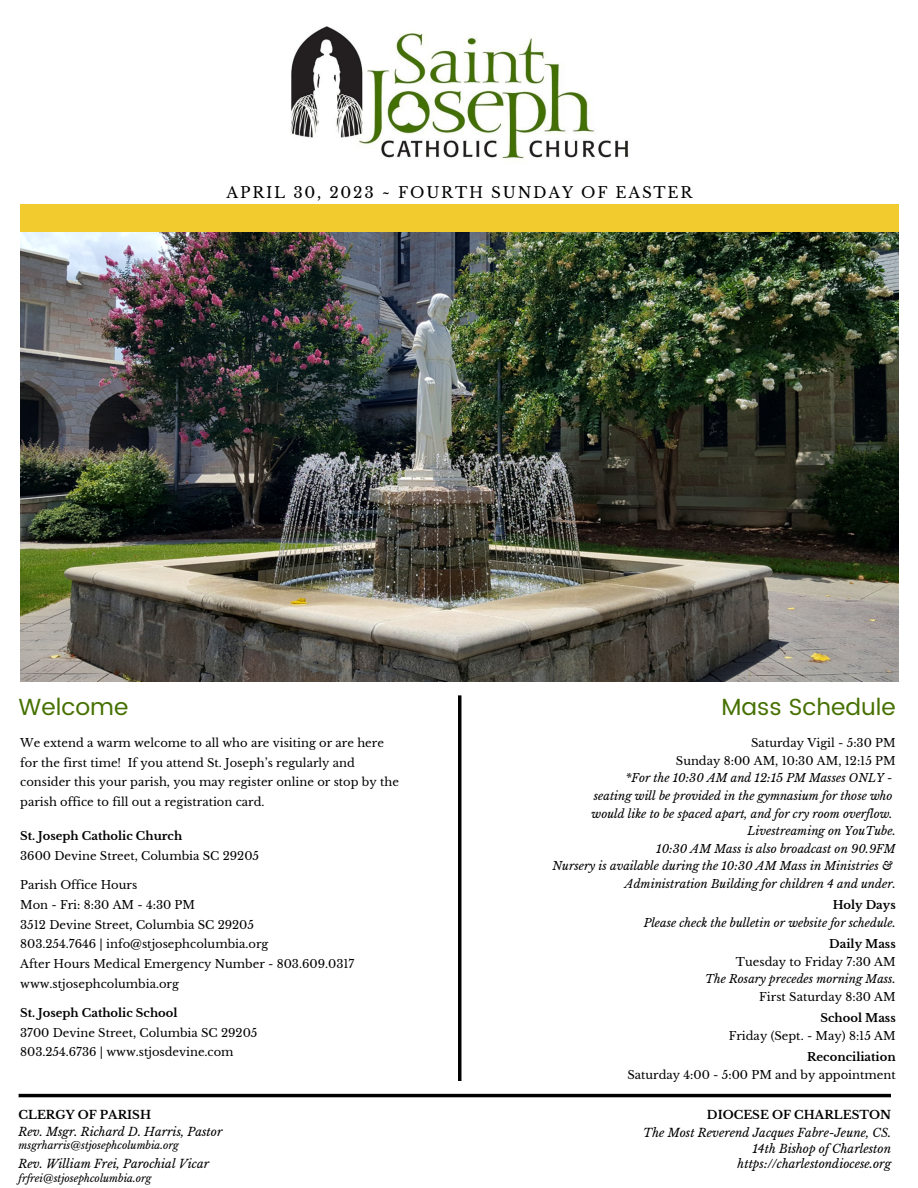
<style>
.page{position:relative;width:918px;height:1188px;background:#fff}
.page>*{position:absolute;margin:0;border:0;box-sizing:border-box;transform-origin:0 0}
.t1{font:23.4px "Poppins";color:#467102}
.t2{font:15.15px "Libre Baskerville";letter-spacing:.12em;color:#000}
.t3{font:italic 11.7px/15.8px "Libre Baskerville";color:#000;text-align:right}
.t4{font:700 11.7px "Libre Baskerville";color:#000}
.t5{font:11.55px/19.8px "Libre Baskerville";color:#000}
.t6{font:italic 11.55px/17.5px "Libre Baskerville";color:#000;text-align:right}
.t7{font:700 11.55px "Libre Baskerville";color:#000}
.t8{font:italic 10.2px "Libre Baskerville";color:#000}
</style>
<div class="page">
<div style="left:20px;top:205px;width:879px;height:28px;background:#f2cb2e"></div>
<img style="left:291px;top:26px;width:338px;height:134px">
<svg style="left:458px;top:696px;width:3px;height:385px"></svg>
<hr style="left:19px;top:1094px;width:872px;height:3px;background:#000">
<img style="left:20px;top:233px;width:879px;height:448px">
<h2 class="t2" style="left:227px;top:183px;width:467px">APRIL 30, 2023 ~ FOURTH SUNDAY OF EASTER</h2>
<h1 class="t1" style="left:19px;top:693px;width:111px">Welcome</h1>
<h1 class="t1" style="left:721px;top:693px;width:176px">Mass Schedule</h1>
<p class="t5" style="left:20px;top:733px;width:380px">We extend a warm welcome to all who are visiting or are here for the first time! If you attend St. Joseph’s regularly and consider this your parish, you may register online or stop by the parish office to fill out a registration card.</p>
<p class="t7" style="left:20px;top:829px;width:164px">St. Joseph Catholic Church</p>
<p class="t5" style="left:20px;top:846px;width:240px">3600 Devine Street, Columbia SC 29205</p>
<p class="t5" style="left:20px;top:875px;width:336px">Parish Office Hours<br>Mon - Fri: 8:30 AM - 4:30 PM<br>3512 Devine Street, Columbia SC 29205<br>803.254.7646 | info@stjosephcolumbia.org<br>After Hours Medical Emergency Number - 803.609.0317 www.stjosephcolumbia.org</p>
<p class="t7" style="left:20px;top:1006px;width:159px">St. Joseph Catholic School</p>
<p class="t5" style="left:20px;top:1023px;width:239px">3700 Devine Street, Columbia SC 29205<br>803.254.6736 | www.stjosdevine.com</p>
<p class="t5" style="left:676px;top:734px;width:221px;line-height:17.5px;text-align:right">Saturday Vigil - 5:30 PM<br>Sunday 8:00 AM, 10:30 AM, 12:15 PM</p>
<p class="t6" style="left:553px;top:770px;width:345px">*For the 10:30 AM and 12:15 PM Masses ONLY -<br>seating will be provided in the gymnasium for those who<br>would like to be spaced apart, and for cry room overflow.<br>Livestreaming on YouTube.<br>10:30 AM Mass is also broadcast on 90.9FM<br>Nursery is available during the 10:30 AM Mass in Ministries &amp; Administration Building for children 4 and under.</p>
<p class="t7" style="left:833px;top:898px;width:65px">Holy Days</p>
<p class="t6" style="left:644px;top:914px;width:254px">Please check the bulletin or website for schedule.</p>
<p class="t7" style="left:829px;top:937px;width:68px">Daily Mass</p>
<p class="t5" style="left:736px;top:952px;width:161px">Tuesday to Friday 7:30 AM</p>
<p class="t6" style="left:705px;top:970px;width:192px">The Rosary precedes morning Mass.</p>
<p class="t5" style="left:759px;top:987px;width:138px">First Saturday 8:30 AM</p>
<p class="t7" style="left:821px;top:1011px;width:77px">School Mass</p>
<p class="t5" style="left:729px;top:1026px;width:168px">Friday (Sept. - May) 8:15 AM</p>
<p class="t7" style="left:807px;top:1050px;width:90px">Reconciliation</p>
<p class="t5" style="left:627px;top:1065px;width:270px">Saturday 4:00 - 5:00 PM and by appointment</p>
<p class="t4" style="left:19px;top:1108px;width:134px">CLERGY OF PARISH</p>
<p class="t4" style="left:707px;top:1108px;width:186px">DIOCESE OF CHARLESTON</p>
<p class="t3" style="left:19px;top:1124px;width:205px">Rev. Msgr. Richard D. Harris, Pastor</p>
<p class="t8" style="left:19px;top:1139px;width:162px">msgrharris@stjosephcolumbia.org</p>
<p class="t3" style="left:643px;top:1125px;width:249px">The Most Reverend Jacques Fabre-Jeune, CS.<br>14th Bishop of Charleston</p>
<p class="t3" style="left:19px;top:1156px;width:192px">Rev. William Frei, Parochial Vicar</p>
<p class="t3" style="left:738px;top:1156px;width:155px">https://charlestondiocese.org</p>
<p class="t8" style="left:19px;top:1172px;width:135px">frfrei@stjosephcolumbia.org</p>
</div>
